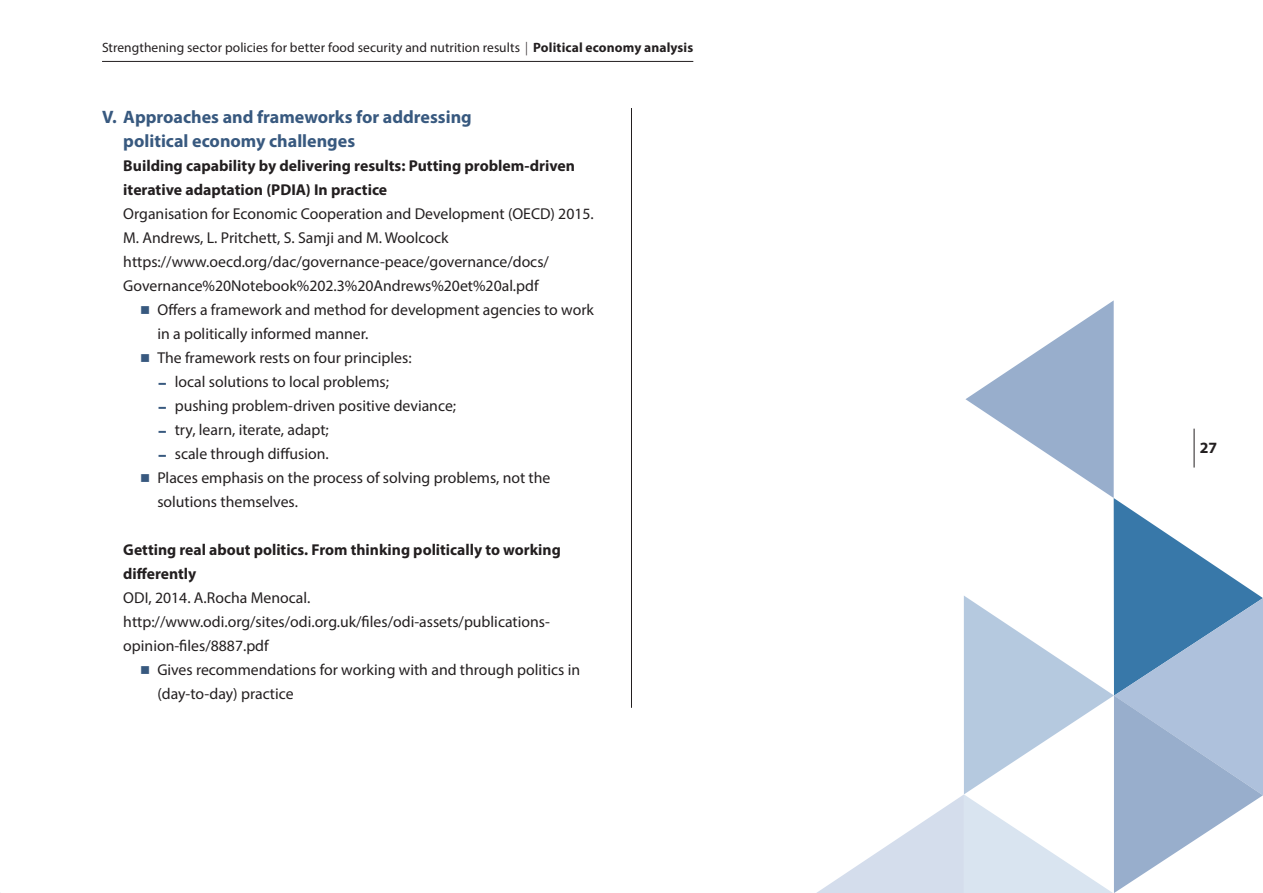
<style>
.page{position:relative;width:1263px;height:893px;background:#fff}
.page>*{position:absolute;margin:0;border:0;box-sizing:border-box;transform-origin:0 0}
.paragraph_1{font:700 18px/24px "Myriad Pro";color:#38597f}
.paragraph_1-2{font:15.75px/24px "Myriad Pro";color:#231f20}
.paragraph_1-3{font:700 15.75px/24px "Myriad Pro";color:#231f20}
.t1{font:13.5px "Myriad Pro";letter-spacing:.005em;color:#231f20}
.s1{font-weight:700}
.s2{color:#38597f}
.s3{font-size:30px;color:#38597f}
</style>
<div class="page">
<hr style="left:102px;top:61px;width:591px;height:1px;background:#231f20">
<hr style="left:631px;top:108px;width:1px;height:600px;background:#231f20">
<svg style="left:817px;top:300px;width:446px;height:593px"></svg>
<p class="t1" style="left:102px;top:40px;width:593px">Strengthening sector policies for better food security and nutrition results | <span class="s1">Political economy analysis</span></p>
<p class="paragraph_1" style="left:123px;top:105px;width:350px;text-indent:-21px">V. Approaches and frameworks for addressing political economy challenges</p>
<p class="paragraph_1-3" style="left:123px;top:153px;width:453px">Building capability by delivering results: Putting problem-driven iterative adaptation (PDIA) In practice</p>
<p class="paragraph_1-2" style="left:123px;top:202px;width:472px">Organisation for Economic Cooperation and Development (OECD) 2015.</p>
<p class="paragraph_1-2" style="left:123px;top:226px;width:327px">M. Andrews, L. Pritchett, S. Samji and M. Woolcock</p>
<p class="paragraph_1-2" style="left:123px;top:250px;width:427px">https://www.oecd.org/dac/governance-peace/governance/docs/<br>Governance%20Notebook%202.3%20Andrews%20et%20al.pdf</p>
<p class="paragraph_1-2" style="left:157px;top:298px;width:438px;text-indent:-17px"><span class="s2">■</span> Offers a framework and method for development agencies to work in a politically informed manner.</p>
<p class="paragraph_1-2" style="left:140px;top:346px;width:273px"><span class="s2">■</span> The framework rests on four principles:</p>
<p class="paragraph_1-2" style="left:158px;top:370px;width:233px"><span class="s3">-</span> local solutions to local problems;</p>
<p class="paragraph_1-2" style="left:158px;top:394px;width:300px"><span class="s3">-</span> pushing problem-driven positive deviance;</p>
<p class="paragraph_1-2" style="left:158px;top:418px;width:173px"><span class="s3">-</span> try, learn, iterate, adapt;</p>
<p class="paragraph_1-2" style="left:158px;top:442px;width:172px"><span class="s3">-</span> scale through diffusion.</p>
<p class="paragraph_1-2" style="left:157px;top:466px;width:395px;text-indent:-17px"><span class="s2">■</span> Places emphasis on the process of solving problems, not the solutions themselves.</p>
<p class="paragraph_1-3" style="left:123px;top:537px;width:439px">Getting real about politics. From thinking politically to working differently</p>
<p class="paragraph_1-2" style="left:123px;top:586px;width:188px">ODI, 2014. A.Rocha Menocal.</p>
<p class="paragraph_1-2" style="left:123px;top:610px;width:428px">http://www.odi.org/sites/odi.org.uk/files/odi-assets/publications&shy;opinion-files/8887.pdf</p>
<p class="paragraph_1-2" style="left:157px;top:658px;width:424px;text-indent:-17px"><span class="s2">■</span> Gives recommendations for working with and through politics in (day-to-day) practice</p>
<p class="paragraph_1-3" style="left:1200px;top:436px;width:19px">27</p>
</div>
